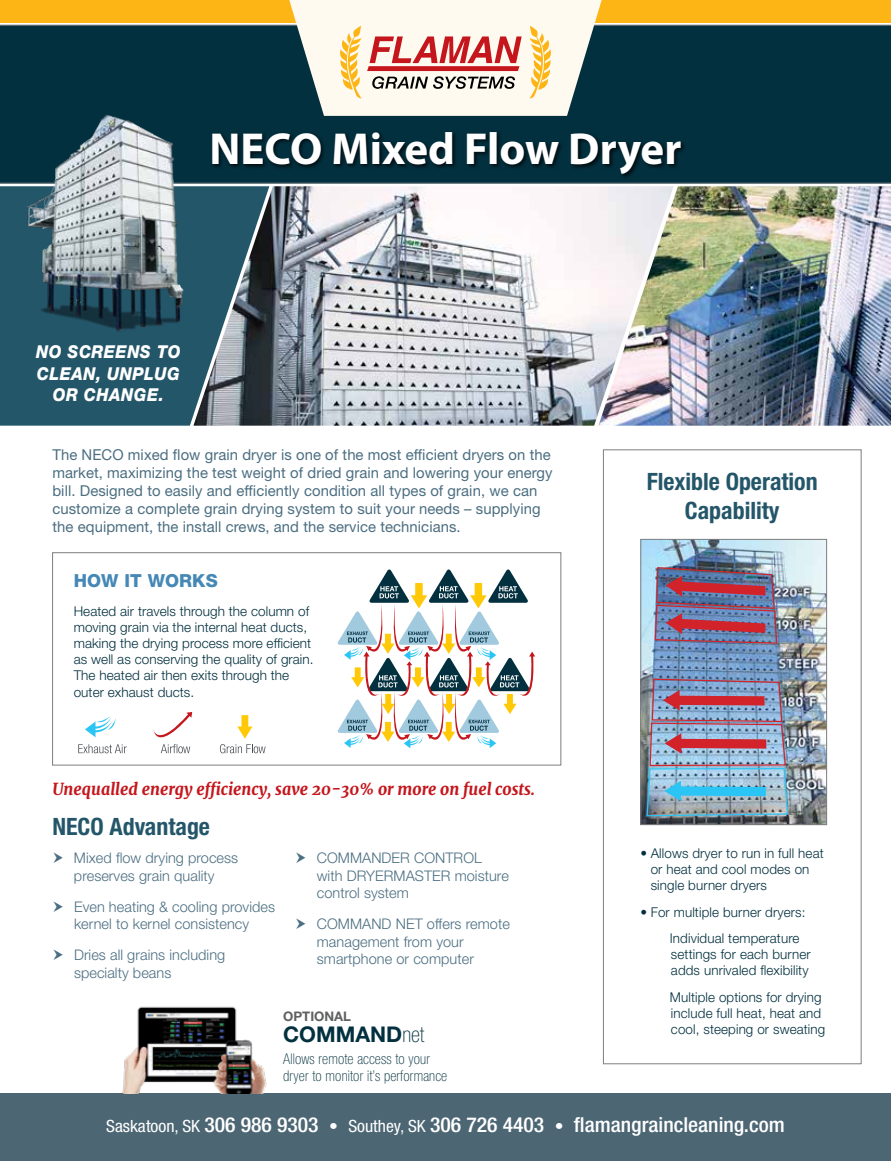
<style>
.page{position:relative;width:891px;height:1161px;background:#fff}
.page>*{position:absolute;margin:0;border:0;box-sizing:border-box;transform-origin:0 0}
.t1{font:700 45px "Myriad Pro";color:#fff}
.t2{font:700 condensed 23.85px/29.1px "Helvetica Neue LT Std";color:#24566a;text-align:center}
.t3{font:700 21.6px "Helvetica Neue LT Std";color:#03303f}
.t4{font:500 condensed 20.7px "Helvetica Neue LT Std";color:#fff;scale:1.05 1}
.t5{font:800 18px "Helvetica Neue LT Std";letter-spacing:.005em;color:#4588b6}
.t6{font:italic 800 17.85px/21.3px "Helvetica Neue LT Std";letter-spacing:.03em;color:#fff;text-align:center;scale:.92 1}
.t7{font:italic 800 16.5px "Merriweather";color:#c4161c;scale:.96 1}
.t8{font:15px/18px "Helvetica Neue LT Std";letter-spacing:.005em;color:#4b6e81}
.t9{font:100 condensed 14.85px/17.9px "Helvetica Neue LT Std";letter-spacing:.01em;color:#03303f}
.t10{font:300 14.7px/17.5px "Helvetica Neue LT Std";letter-spacing:.005em;color:#4b6e81}
.t11{font:300 13.5px/16.2px "Helvetica Neue LT Std";letter-spacing:.01em;color:#03303f}
.t12{font:700 13.2px "Helvetica Neue LT Std";color:#5f6062}
.s1{font-weight:100;font-stretch:condensed}
.s2{font-weight:400;font-size:16.8px}
.s3{font-weight:100;font-size:16.8px}
</style>
<div class="page">
<div style="left:603px;top:450px;width:258px;height:614px;background:#fff;border:1px solid #7c7e81"></div>
<div style="left:0;top:1094px;width:891px;height:67px;background:#4d6674"></div>
<div style="left:0;top:25px;width:891px;height:158px;background:#03303f"></div>
<div style="left:0;top:0;width:891px;height:22px;background:#fcb515"></div>
<div style="left:210px;top:130px;width:476px;height:50px;background:#000;opacity:.75"></div>
<svg style="left:289px;top:0;width:313px;height:116px"></svg>
<img style="left:643px;top:541px;width:182px;height:282px">
<div style="left:641px;top:539px;width:186px;height:286px;border:1px solid #7c7e81"></div>
<img style="left:654px;top:566px;width:124px;height:78px">
<img style="left:646px;top:678px;width:143px;height:139px">
<div style="left:0;top:186px;width:193px;height:240px;background:#24566a"></div>
<img style="left:193px;top:186px;width:405px;height:240px">
<img style="left:598px;top:186px;width:293px;height:240px">
<img style="left:18px;top:98px;width:173px;height:241px">
<img style="left:117px;top:1006px;width:153px;height:88px">
<svg style="left:78px;top:744px;width:49px;height:9px"></svg>
<svg style="left:85px;top:716px;width:31px;height:21px"></svg>
<svg style="left:220px;top:715px;width:46px;height:38px"></svg>
<svg style="left:153px;top:712px;width:39px;height:41px"></svg>
<svg style="left:337px;top:569px;width:198px;height:179px"></svg>
<h1 class="t1" style="left:210px;top:120px;width:473px">NECO Mixed Flow Dryer</h1>
<h3 class="t6" style="left:36px;top:341px;width:159px">NO SCREENS TO<br>CLEAN, UNPLUG<br>OR CHANGE.</h3>
<p class="t8" style="left:52px;top:446px;width:502px">The NECO mixed flow grain dryer is one of the most efficient dryers on the market, maximizing the test weight of dried grain and lowering your energy bill. Designed to easily and efficiently condition all types of grain, we can customize a complete grain drying system to suit your needs – supplying the equipment, the install crews, and the service technicians.</p>
<h3 class="t5" style="left:74px;top:570px;width:146px">HOW IT WORKS</h3>
<p class="t11" style="left:74px;top:602px;width:241px">Heated air travels through the column of moving grain via the internal heat ducts, making the drying process more efficient as well as conserving the quality of grain.<br>The heated air then exits through the outer exhaust ducts.</p>
<p class="t7" style="left:52px;top:779px;width:504px">Unequalled energy efficiency, save 20-30% or more on fuel costs.</p>
<h2 class="t2" style="left:52px;top:812px;width:159px">NECO Advantage</h2>
<p class="t10" style="left:74px;top:849px;width:166px">Mixed flow drying process preserves grain quality</p>
<p class="t10" style="left:74px;top:897px;width:203px">Even heating &amp; cooling provides kernel to kernel consistency</p>
<p class="t10" style="left:74px;top:946px;width:153px">Dries all grains including specialty beans</p>
<p class="t10" style="left:317px;top:849px;width:194px">COMMANDER CONTROL with DRYERMASTER moisture control system</p>
<p class="t10" style="left:317px;top:915px;width:195px">COMMAND NET offers remote management from your smartphone or computer</p>
<p class="t12" style="left:283px;top:1008px;width:69px">OPTIONAL</p>
<h3 class="t3" style="left:283px;top:1021px;width:143px">COMMAND<span class="s1">net</span></h3>
<p class="t9" style="left:283px;top:1049px;width:165px">Allows remote access to your dryer to monitor it’s performance</p>
<h2 class="t2" style="left:647px;top:467px;width:172px">Flexible Operation<br>Capability</h2>
<p class="t11" style="left:651px;top:845px;width:174px;text-indent:-10px">• Allows dryer to run in full heat or heat and cool modes on single burner dryers</p>
<p class="t11" style="left:670px;top:899px;width:137px;line-height:26.2px;text-indent:-29px">• For multiple burner dryers:<br>Individual temperature</p>
<p class="t11" style="left:671px;top:946px;width:141px">settings for each burner adds unrivaled flexibility</p>
<p class="t11" style="left:670px;top:989px;width:157px">Multiple options for drying include full heat, heat and cool, steeping or sweating</p>
<h3 class="t4" style="left:106px;top:1112px;width:648px"><span class="s2">Saskatoon, SK</span> 306 986 9303 <span class="s3">•</span> <span class="s2">Southey, SK</span> 306 726 4403 <span class="s3">•</span> flamangraincleaning.com</h3>
</div>
